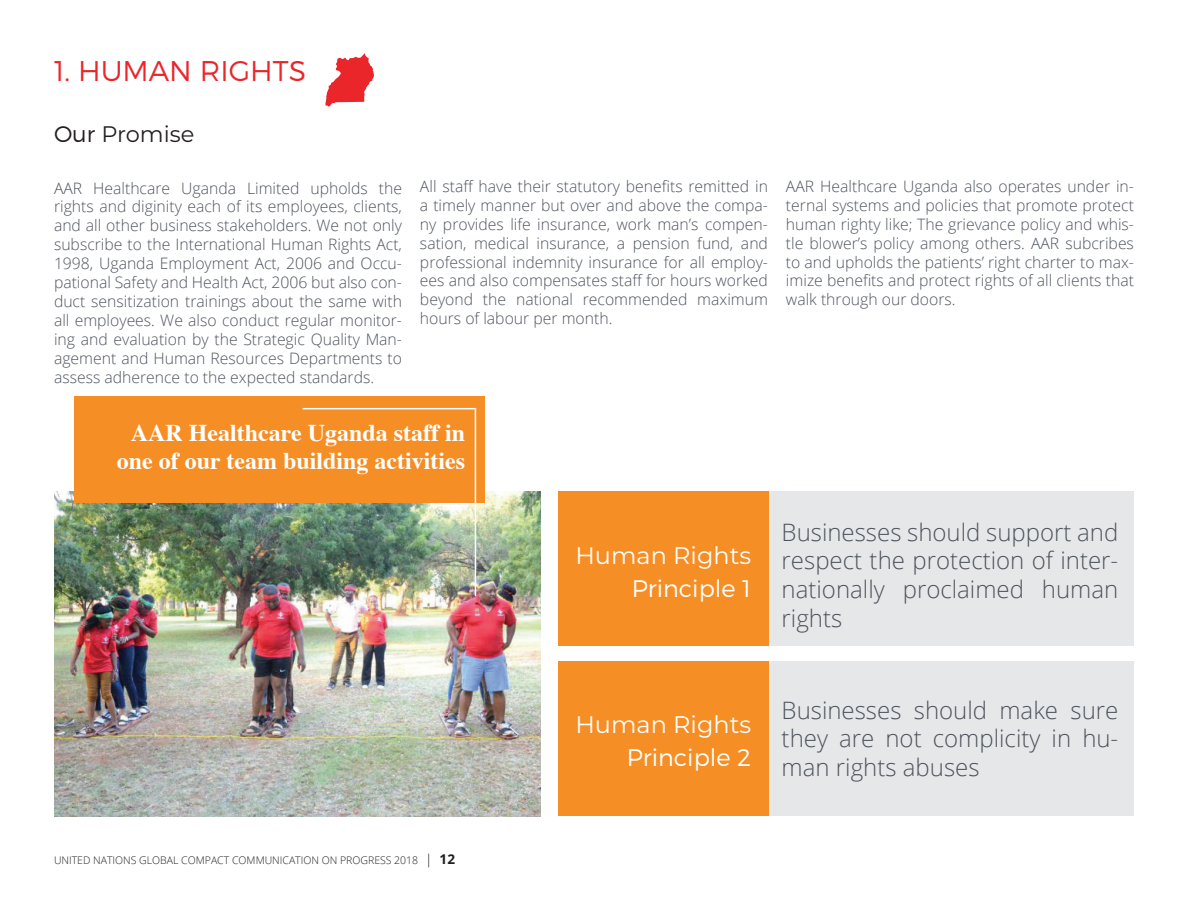
<style>
.page{position:relative;width:1188px;height:918px;background:#fff}
.page>*{position:absolute;margin:0;border:0;box-sizing:border-box;transform-origin:0 0}
.t1{font:300 28.5px "Montserrat";color:#eb262b}
.t2{font:300 24px/28.8px "Open Sans";color:#4e545d;text-align:justify}
.t3{font:700 24px/28.8px "Times";color:#fff;text-align:center}
.t4{font:24px "Montserrat";color:#fff}
.t5{font:300 24px "Montserrat";color:#fff}
.t6{font:22.5px "Montserrat";color:#231f20}
.t7{font:300 15.75px/18.9px "Open Sans";color:#4e545d;text-align:justify}
.t8{font:300 10.5px "Open Sans";color:#231f20}
.s1{font-weight:300}
.s2{font-size:13.5px}
.s3{font-weight:700;font-size:13.5px}
</style>
<div class="page">
<img style="left:54px;top:492px;width:486px;height:324px">
<div style="left:559px;top:492px;width:210px;height:154px;background:#f68e26"></div>
<div style="left:559px;top:661px;width:210px;height:154px;background:#f68e26"></div>
<div style="left:769px;top:492px;width:365px;height:154px;background:#e6e7e9"></div>
<div style="left:769px;top:661px;width:365px;height:154px;background:#e6e7e9"></div>
<div style="left:74px;top:396px;width:411px;height:107px;background:#f68e26"></div>
<hr style="left:475px;top:409px;width:1px;height:187px;background:#fff">
<hr style="left:303px;top:408px;width:173px;height:1px;background:#fff">
<svg style="left:325px;top:53px;width:49px;height:54px"></svg>
<h1 class="t1" style="left:54px;top:53px;width:254px">1. HUMAN RIGHTS</h1>
<h3 class="t6" style="left:54px;top:119px;width:142px"><span class="s1">Our</span> Promise</h3>
<p class="t7" style="left:54px;top:178px;width:350px">AAR Healthcare Uganda Limited upholds the rights and diginity each of its employees, clients, and all other business stakeholders. We not only subscribe to the International Human Rights Act, 1998, Uganda Employment Act, 2006 and Occu&shy;pational Safety and Health Act, 2006 but also con&shy;duct sensitization trainings about the same with all employees. We also conduct regular monitor&shy;ing and evaluation by the Strategic Quality Man&shy;agement and Human Resources Departments to assess adherence to the expected standards.</p>
<p class="t7" style="left:420px;top:176px;width:350px">All staff have their statutory benefits remitted in a timely manner but over and above the compa&shy;ny provides life insurance, work man’s compen&shy;sation, medical insurance, a pension fund, and professional indemnity insurance for all employ&shy;ees and also compensates staff for hours worked beyond the national recommended maximum hours of labour per month.</p>
<p class="t7" style="left:786px;top:176px;width:350px">AAR Healthcare Uganda also operates under in&shy;ternal systems and policies that promote protect human righty like; The grievance policy and whis&shy;tle blower’s policy among others. AAR subcribes to and upholds the patients’ right charter to max&shy;imize benefits and protect rights of all clients that walk through our doors.</p>
<h2 class="t3" style="left:117px;top:416px;width:350px">AAR Healthcare Uganda staff in one of our team building activities</h2>
<p class="t8" style="left:54px;top:853px;width:403px">UNITED NATIONS GLOBAL COMPACT COMMUNICATION ON PROGRESS 2018 <span class="s2">|</span> <span class="s3">12</span></p>
<h2 class="t4" style="left:575px;top:539px;width:177px">Human Rights</h2>
<h2 class="t5" style="left:632px;top:574px;width:121px">Principle 1</h2>
<h2 class="t4" style="left:575px;top:708px;width:177px">Human Rights</h2>
<h2 class="t5" style="left:627px;top:743px;width:126px">Principle 2</h2>
<h2 class="t2" style="left:782px;top:517px;width:338px">Businesses should support and respect the protection of inter&shy;nationally proclaimed human rights</h2>
<h2 class="t2" style="left:782px;top:695px;width:338px">Businesses should make sure they are not complicity in hu&shy;man rights abuses</h2>
</div>
